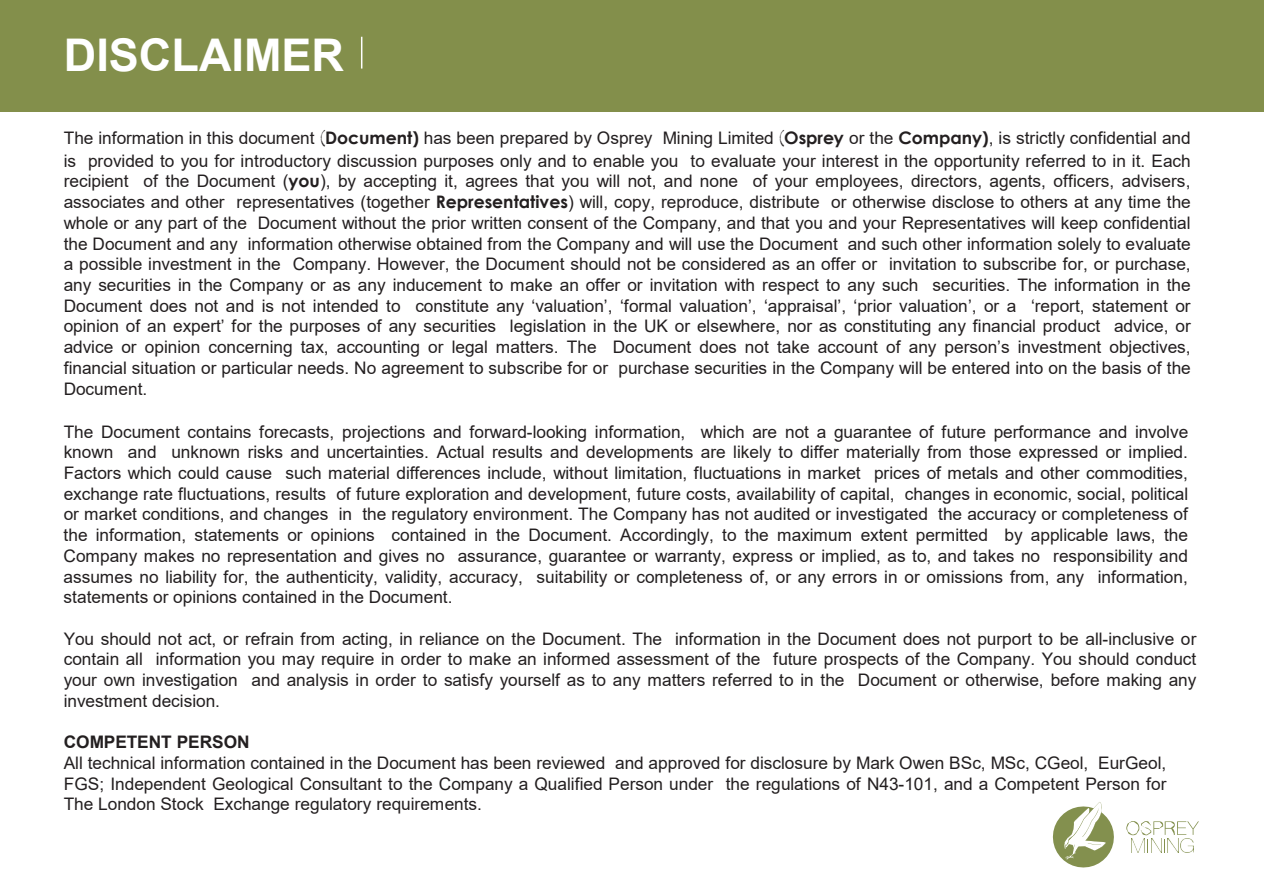
<style>
.page{position:relative;width:1264px;height:894px;background:#fff}
.page>*{position:absolute;margin:0;border:0;box-sizing:border-box;transform-origin:0 0}
.t1{font:700 45px "Arial";color:#fff}
.t2{font:17.25px/20.7px "Arial";letter-spacing:-.005em;color:#231f20;text-align:justify}
.t3{font:700 17.25px "Arial";color:#231f20}
.s1{font-family:"Papyrus"}
.s2{font-family:"Century Gothic";font-weight:700}
</style>
<div class="page">
<svg style="left:1126px;top:821px;width:72px;height:31px"></svg>
<img style="left:1167px;top:838px;width:11px;height:14px">
<img style="left:1180px;top:838px;width:12px;height:14px">
<svg style="left:1052px;top:802px;width:61px;height:65px"></svg>
<div style="left:0;top:0;width:1263px;height:112px;background:#838f4b"></div>
<hr style="left:361px;top:37px;width:1px;height:32px;background:#fff">
<h2 class="t1" style="left:64px;top:23px;width:282px">DISCLAIMER</h2>
<p class="t2" style="left:64px;top:126px;width:1128px;line-height:22.6px">The information in this document <span class="s1">(</span><span class="s2">Document)</span> has been prepared by Osprey Mining Limited <span class="s1">(</span><span class="s2">Osprey</span> or the <span class="s2">Company)</span>, is strictly confidential and is provided to you for introductory discussion purposes only and to enable you to evaluate your interest in the opportunity referred to in it. Each</p>
<p class="t2" style="left:64px;top:171px;width:1128px">recipient of the Document (<span class="s2">you</span>), by accepting it, agrees that you will not, and none of your employees, directors, agents, officers, advisers, associates and other representatives (together <span class="s2">Representatives</span>) will, copy, reproduce, distribute or otherwise disclose to others at any time the whole or any part of the Document without the prior written consent of the Company, and that you and your Representatives will keep confidential the Document and any information otherwise obtained from the Company and will use the Document and such other information solely to evaluate a possible investment in the Company. However, the Document should not be considered as an offer or invitation to subscribe for, or purchase, any securities in the Company or as any inducement to make an offer or invitation with respect to any such securities. The information in the Document does not and is not intended to constitute any ‘valuation’, ‘formal valuation’, ‘appraisal’, ‘prior valuation’, or a ‘report, statement or opinion of an expert’ for the purposes of any securities legislation in the UK or elsewhere, nor as constituting any financial product advice, or advice or opinion concerning tax, accounting or legal matters. The Document does not take account of any person’s investment objectives, financial situation or particular needs. No agreement to subscribe for or purchase securities in the Company will be entered into on the basis of the Document.</p>
<p class="t2" style="left:64px;top:421px;width:1125px">The Document contains forecasts, projections and forward-looking information, which are not a guarantee of future performance and involve known and unknown risks and uncertainties. Actual results and developments are likely to differ materially from those expressed or implied.<br>Factors which could cause such material differences include, without limitation, fluctuations in market prices of metals and other commodities, exchange rate fluctuations, results of future exploration and development, future costs, availability of capital, changes in economic, social, political or market conditions, and changes in the regulatory environment. The Company has not audited or investigated the accuracy or completeness of the information, statements or opinions contained in the Document. Accordingly, to the maximum extent permitted by applicable laws, the Company makes no representation and gives no assurance, guarantee or warranty, express or implied, as to, and takes no responsibility and assumes no liability for, the authenticity, validity, accuracy, suitability or completeness of, or any errors in or omissions from, any information, statements or opinions contained in the Document.</p>
<p class="t2" style="left:64px;top:628px;width:1134px">You should not act, or refrain from acting, in reliance on the Document. The information in the Document does not purport to be all-inclusive or contain all information you may require in order to make an informed assessment of the future prospects of the Company. You should conduct your own investigation and analysis in order to satisfy yourself as to any matters referred to in the Document or otherwise, before making any investment decision.</p>
<p class="t3" style="left:64px;top:730px;width:187px">COMPETENT PERSON</p>
<p class="t2" style="left:64px;top:752px;width:1103px">All technical information contained in the Document has been reviewed and approved for disclosure by Mark Owen BSc, MSc, CGeol, EurGeol, FGS; Independent Geological Consultant to the Company a Qualified Person under the regulations of N43-101, and a Competent Person for The London Stock Exchange regulatory requirements.</p>
</div>
